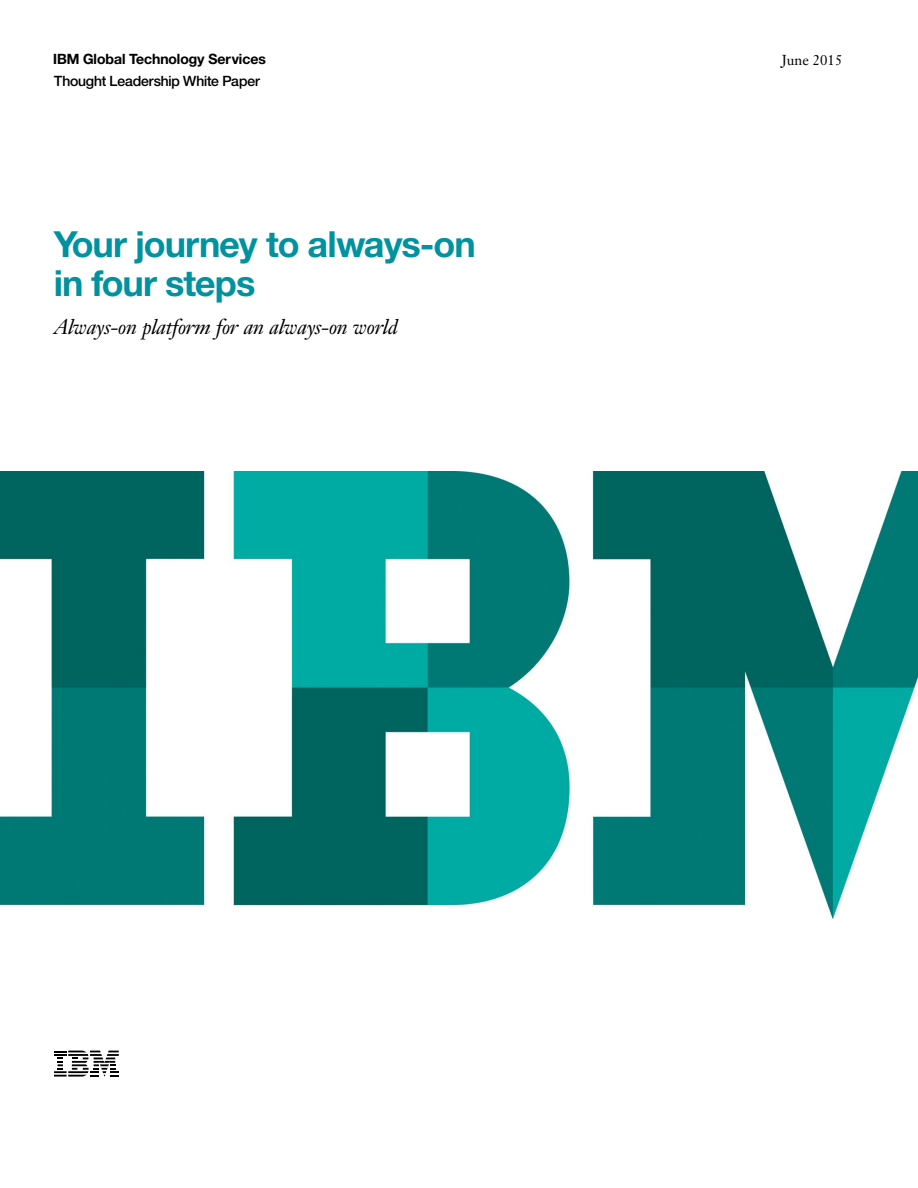
<style>
.page{position:relative;width:918px;height:1188px;background:#fff}
.page>*{position:absolute;margin:0;border:0;box-sizing:border-box;transform-origin:0 0}
.t1{font:700 36px/39px "Helv Neuefor IBM";letter-spacing:-.01em;color:#00929f}
.t2{font:italic 21px "Janson Text LT Pro";letter-spacing:-.015em;color:#000}
.t3{font:700 14.25px/22px "Helv Neuefor IBM";color:#000}
.t4{font:14.25px "Janson Text LT Pro";color:#000}
.s1{font-weight:500}
</style>
<div class="page">
<svg style="left:54px;top:1051px;width:65px;height:26px"></svg>
<img style="left:0;top:472px;width:918px;height:446px">
<p class="t3" style="left:53px;top:48px;width:214px">IBM Global Technology Services<br><span class="s1">Thought Leadership White Paper</span></p>
<p class="t4" style="left:782px;top:51px;width:62px">June 2015</p>
<h1 class="t1" style="left:54px;top:224px;width:423px">Your journey to always-on in four steps</h1>
<h2 class="t2" style="left:54px;top:313px;width:345px">Always-on platform for an always-on world</h2>
</div>
